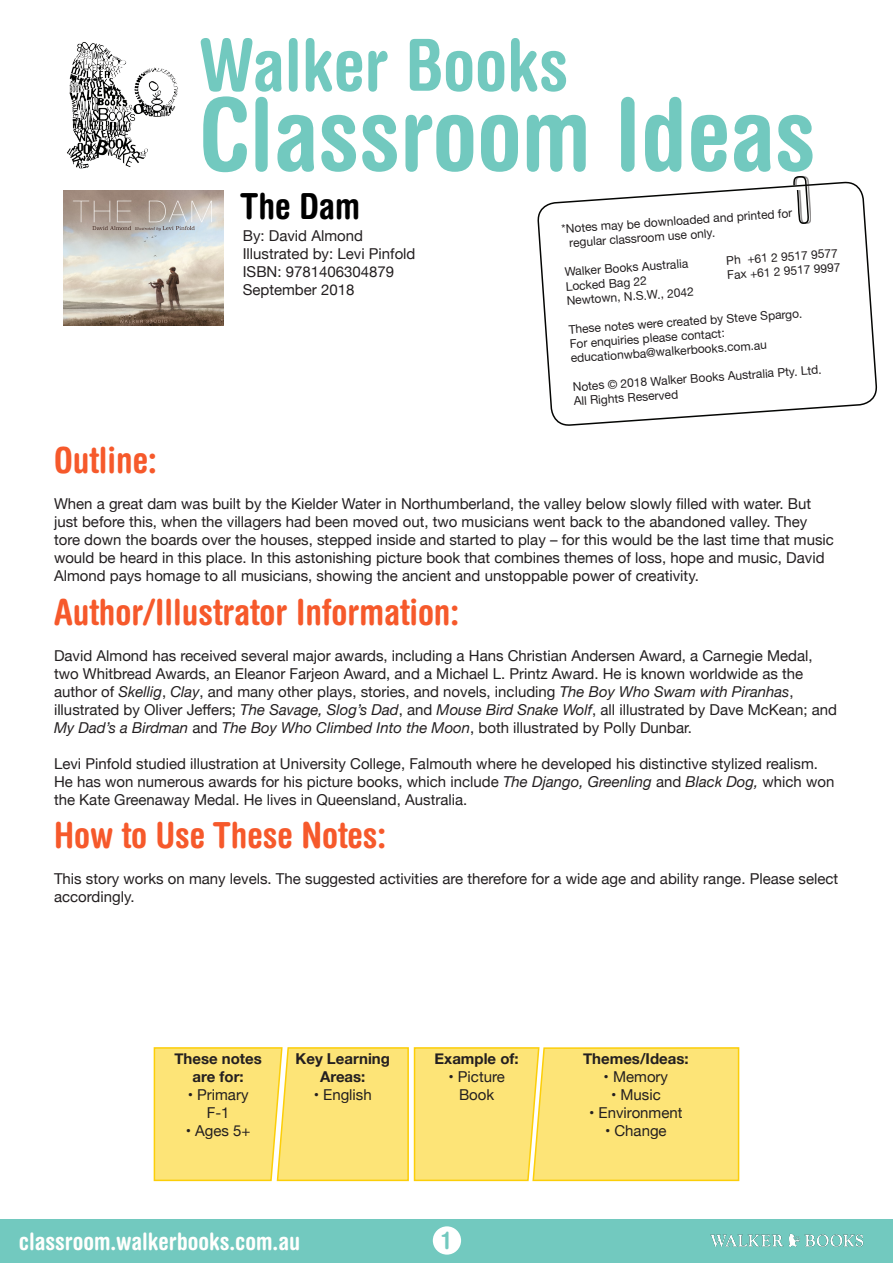
<style>
.page{position:relative;width:893px;height:1263px;background:#fff}
.page>*{position:absolute;margin:0;border:0;box-sizing:border-box;transform-origin:0 0}
.t1{font:700 condensed 100.5px "Helvetica Rounded";color:#72c9bf}
.t2{font:700 condensed 72px "Helvetica Rounded";color:#72c9bf}
.t3{font:700 condensed 36px "Helvetica Rounded";color:#f6592b}
.t4{font:700 condensed 36px "Helvetica Rounded";color:#000}
.t5{font:700 condensed 24px "Helvetica Rounded";color:#fffffd}
.t6{font:700 condensed 24px "Helvetica Rounded";color:#72c9bf}
.t7{font:15px/18px "Helvetica Neue";color:#231f20}
.t8{font:700 15px/18px "Helvetica Neue";color:#231f20;text-align:center}
.t9{font:12px/14.4px "Helvetica Neue";color:#231f20}
.s1{font-style:italic}
</style>
<div class="page">
<div style="left:0;top:1219px;width:893px;height:44px;background:#72c9bf"></div>
<img style="left:67px;top:42px;width:111px;height:127px">
<img style="left:710px;top:1233px;width:154px;height:14px">
<svg style="left:537px;top:181px;width:340px;height:245px"></svg>
<div style="left:795px;top:176px;width:16px;height:48px;background:#231f20;opacity:.5"></div>
<svg style="left:792px;top:176px;width:17px;height:49px"></svg>
<svg style="left:153px;top:1047px;width:587px;height:135px;background:#fce376"></svg>
<div style="left:433px;top:1226px;width:28px;height:28px;background:#fff;border-radius:50%"></div>
<img style="left:64px;top:190px;width:160px;height:136px">
<h2 class="t2" style="left:199px;top:21px;width:371px">Walker Books</h2>
<h1 class="t1" style="left:199px;top:74px;width:618px">Classroom Ideas</h1>
<p class="t9" style="left:561px;top:222px;width:233px;rotate:-4deg">*Notes may be downloaded and printed for</p>
<p class="t9" style="left:569px;top:236px;width:148px;rotate:-4deg">regular classroom use only.</p>
<p class="t9" style="left:564px;top:265px;width:125px;rotate:-4deg">Walker Books Australia</p>
<p class="t4" style="left:240px;top:184px;width:122px">The Dam</p>
<p class="t7" style="left:243px;top:228px;width:122px">By: David Almond</p>
<p class="t7" style="left:243px;top:246px;width:174px">Illustrated by: Levi Pinfold</p>
<p class="t7" style="left:243px;top:264px;width:153px">ISBN: 9781406304879</p>
<p class="t7" style="left:243px;top:282px;width:113px">September 2018</p>
<p class="t9" style="left:726px;top:254px;width:113px;rotate:-4deg">Ph +61 2 9517 9577</p>
<p class="t9" style="left:727px;top:268px;width:115px;rotate:-4deg">Fax +61 2 9517 9997</p>
<p class="t9" style="left:565px;top:280px;width:83px;rotate:-4deg">Locked Bag 22</p>
<p class="t9" style="left:566px;top:294px;width:129px;rotate:-4deg">Newtown, N.S.W., 2042</p>
<p class="t9" style="left:568px;top:323px;width:236px;rotate:-4deg">These notes were created by Steve Spargo.<br>For enquiries please contact: educationwba@walkerbooks.com.au</p>
<p class="t9" style="left:572px;top:380px;width:251px;rotate:-4deg">Notes © 2018 Walker Books Australia Pty. Ltd.</p>
<p class="t9" style="left:573px;top:395px;width:106px;rotate:-4deg">All Rights Reserved</p>
<p class="t3" style="left:54px;top:439px;width:104px">Outline:</p>
<p class="t7" style="left:54px;top:496px;width:781px">When a great dam was built by the Kielder Water in Northumberland, the valley below slowly filled with water. But just before this, when the villagers had been moved out, two musicians went back to the abandoned valley. They tore down the boards over the houses, stepped inside and started to play – for this would be the last time that music would be heard in this place. In this astonishing picture book that combines themes of loss, hope and music, David Almond pays homage to all musicians, showing the ancient and unstoppable power of creativity.</p>
<p class="t3" style="left:54px;top:590px;width:407px">Author/Illustrator Information:</p>
<p class="t7" style="left:54px;top:647px;width:784px">David Almond has received several major awards, including a Hans Christian Andersen Award, a Carnegie Medal, two Whitbread Awards, an Eleanor Farjeon Award, and a Michael L. Printz Award. He is known worldwide as the author of <span class="s1">Skellig</span>, <span class="s1">Clay</span>, and many other plays, stories, and novels, including <span class="s1">The Boy Who Swam with Piranhas</span>, illustrated by Oliver Jeffers; <span class="s1">The Savage, Slog’s Dad</span>, and <span class="s1">Mouse Bird Snake Wolf</span>, all illustrated by Dave McKean; and <span class="s1">My Dad’s a Birdman</span> and <span class="s1">The Boy Who Climbed Into the Moon</span>, both illustrated by Polly Dunbar.</p>
<p class="t7" style="left:54px;top:755px;width:782px">Levi Pinfold studied illustration at University College, Falmouth where he developed his distinctive stylized realism.<br>He has won numerous awards for his picture books, which include <span class="s1">The Django, Greenling</span> and <span class="s1">Black Dog,</span> which won the Kate Greenaway Medal. He lives in Queensland, Australia.</p>
<p class="t3" style="left:54px;top:813px;width:334px">How to Use These Notes:</p>
<p class="t7" style="left:54px;top:870px;width:786px">This story works on many levels. The suggested activities are therefore for a wide age and ability range. Please select accordingly.</p>
<p class="t8" style="left:174px;top:1050px;width:89px">These notes are for:</p>
<p class="t7" style="left:188px;top:1086px;width:62px">• Primary</p>
<p class="t7" style="left:207px;top:1104px;width:24px">F-1</p>
<p class="t7" style="left:186px;top:1122px;width:66px">• Ages 5+</p>
<p class="t8" style="left:296px;top:1050px;width:96px">Key Learning<br>Areas:</p>
<p class="t7" style="left:314px;top:1086px;width:60px">• English</p>
<h3 class="t5" style="left:19px;top:1226px;width:283px">classroom.walkerbooks.com.au</h3>
<p class="t8" style="left:435px;top:1050px;width:86px">Example of:</p>
<p class="t7" style="left:448px;top:1068px;width:58px;text-align:center">• Picture<br>Book</p>
<p class="t6" style="left:442px;top:1226px;width:9px">1</p>
<p class="t8" style="left:583px;top:1050px;width:107px">Themes/Ideas:</p>
<p class="t7" style="left:604px;top:1068px;width:66px">• Memory</p>
<p class="t7" style="left:611px;top:1086px;width:51px">• Music</p>
<p class="t7" style="left:589px;top:1104px;width:95px">• Environment</p>
<p class="t7" style="left:605px;top:1122px;width:63px">• Change</p>
</div>
